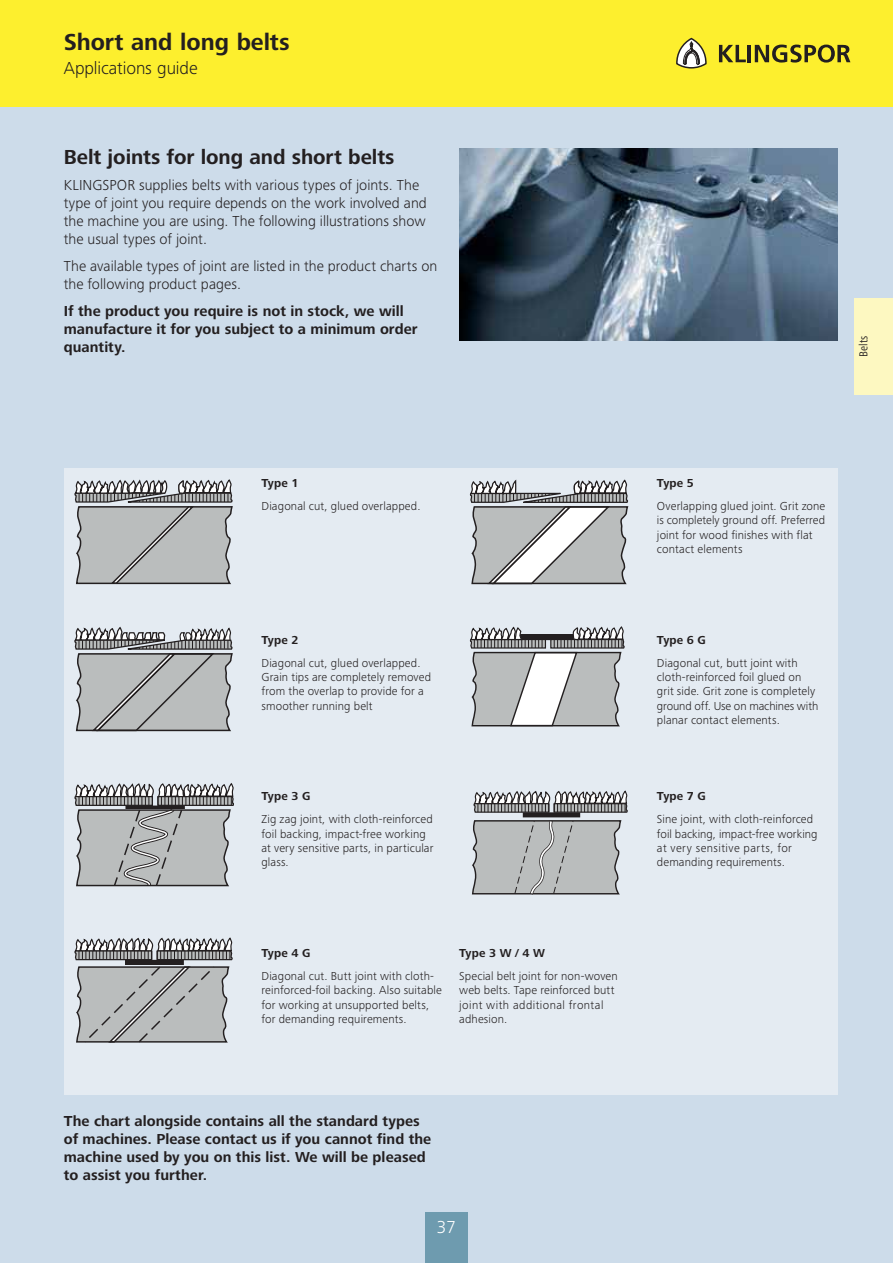
<style>
.page{position:relative;width:893px;height:1263px;background:#fff}
.page>*{position:absolute;margin:0;border:0;box-sizing:border-box;transform-origin:0 0}
.t1{font:700 24px "Frutiger Next LTW1 G";letter-spacing:-.005em;color:#231f20}
.t2{font:700 21px "Frutiger Next LTW1 G";color:#231f20}
.t3{font:300 18px "Frutiger Next LTW1 G";letter-spacing:-.005em;color:#231f20}
.t4{font:300 18px "Frutiger Next LTW1 G";color:#fff}
.t5{font:300 15px/18px "Frutiger Next LTW1 G";color:#231f20}
.t6{font:700 15px/18px "Frutiger Next LTW1 G";color:#231f20}
.t7{font:300 12px/14.4px "Frutiger Next LTW1 G";letter-spacing:.01em;color:#231f20}
.t8{font:700 12px "Frutiger Next LTW1 G";letter-spacing:.015em;color:#231f20}
.t9{font:condensed 12px "Frutiger Next LTW1 G";color:#231f20}
</style>
<div class="page">
<div style="left:0;top:106px;width:893px;height:1157px;background:#cddcea"></div>
<div style="left:425px;top:1212px;width:43px;height:51px;background:#6e9baf"></div>
<div style="left:855px;top:298px;width:38px;height:97px;background:#fdf8c1"></div>
<img style="left:459px;top:149px;width:379px;height:191px">
<div style="left:64px;top:468px;width:774px;height:626px;background:#e4ebf2"></div>
<svg style="left:74px;top:479px;width:159px;height:105px;background:#acaeaf"></svg>
<svg style="left:74px;top:626px;width:159px;height:105px;background:#abadae"></svg>
<svg style="left:74px;top:783px;width:160px;height:104px;background:#aaacad"></svg>
<svg style="left:74px;top:937px;width:159px;height:106px;background:#a9abac"></svg>
<svg style="left:469px;top:479px;width:160px;height:106px;background:#b8babb"></svg>
<svg style="left:469px;top:626px;width:156px;height:101px;background:#b9bbbc"></svg>
<svg style="left:472px;top:790px;width:156px;height:105px;background:#aeb0b2"></svg>
<div style="left:0;top:0;width:893px;height:106px;background:#fdef2e"></div>
<svg style="left:719px;top:45px;width:27px;height:17px"></svg>
<hr style="left:748px;top:45px;width:3px;height:17px;background:#231f20">
<svg style="left:755px;top:45px;width:95px;height:18px"></svg>
<svg style="left:676px;top:38px;width:31px;height:31px"></svg>
<h1 class="t1" style="left:64px;top:30px;width:227px">Short and long belts</h1>
<h3 class="t3" style="left:64px;top:59px;width:135px">Applications guide</h3>
<h2 class="t2" style="left:64px;top:147px;width:332px">Belt joints for long and short belts</h2>
<p class="t5" style="left:64px;top:177px;width:365px">KLINGSPOR supplies belts with various types of joints. The type of joint you require depends on the work involved and the machine you are using. The following illustrations show the usual types of joint.</p>
<p class="t5" style="left:64px;top:258px;width:375px">The available types of joint are listed in the product charts on the following product pages.</p>
<p class="t6" style="left:64px;top:302px;width:355px">If the product you require is not in stock, we will manufacture it for you subject to a minimum order quantity.</p>
<p class="t9" style="left:858px;top:357px;width:22px;rotate:-90deg">Belts</p>
<p class="t8" style="left:261px;top:477px;width:38px">Type 1</p>
<p class="t7" style="left:261px;top:499px;width:160px">Diagonal cut, glued overlapped.</p>
<p class="t8" style="left:261px;top:634px;width:38px">Type 2</p>
<p class="t7" style="left:261px;top:656px;width:171px">Diagonal cut, glued overlapped.<br>Grain tips are completely removed from the overlap to provide for a smoother running belt</p>
<p class="t8" style="left:261px;top:790px;width:50px">Type 3 G</p>
<p class="t7" style="left:261px;top:812px;width:173px">Zig zag joint, with cloth-reinforced foil backing, impact-free working at very sensitive parts, in particular glass.</p>
<p class="t8" style="left:261px;top:947px;width:50px">Type 4 G</p>
<p class="t7" style="left:261px;top:969px;width:182px">Diagonal cut. Butt joint with cloth&shy;reinforced-foil backing. Also suitable for working at unsupported belts, for demanding requirements.</p>
<p class="t8" style="left:459px;top:947px;width:87px">Type 3 W / 4 W</p>
<p class="t7" style="left:459px;top:969px;width:160px">Special belt joint for non-woven web belts. Tape reinforced butt joint with additional frontal adhesion.</p>
<p class="t6" style="left:64px;top:1113px;width:369px">The chart alongside contains all the standard types of machines. Please contact us if you cannot find the machine used by you on this list. We will be pleased to assist you further.</p>
<h3 class="t4" style="left:437px;top:1219px;width:21px">37</h3>
<p class="t8" style="left:657px;top:477px;width:38px">Type 5</p>
<p class="t7" style="left:657px;top:499px;width:170px">Overlapping glued joint. Grit zone is completely ground off. Preferred joint for wood finishes with flat contact elements</p>
<p class="t8" style="left:657px;top:634px;width:50px">Type 6 G</p>
<p class="t7" style="left:657px;top:656px;width:163px">Diagonal cut, butt joint with cloth-reinforced foil glued on grit side. Grit zone is completely ground off. Use on machines with planar contact elements.</p>
<p class="t8" style="left:657px;top:790px;width:50px">Type 7 G</p>
<p class="t7" style="left:657px;top:812px;width:162px">Sine joint, with cloth-reinforced foil backing, impact-free working at very sensitive parts, for demanding requirements.</p>
</div>
